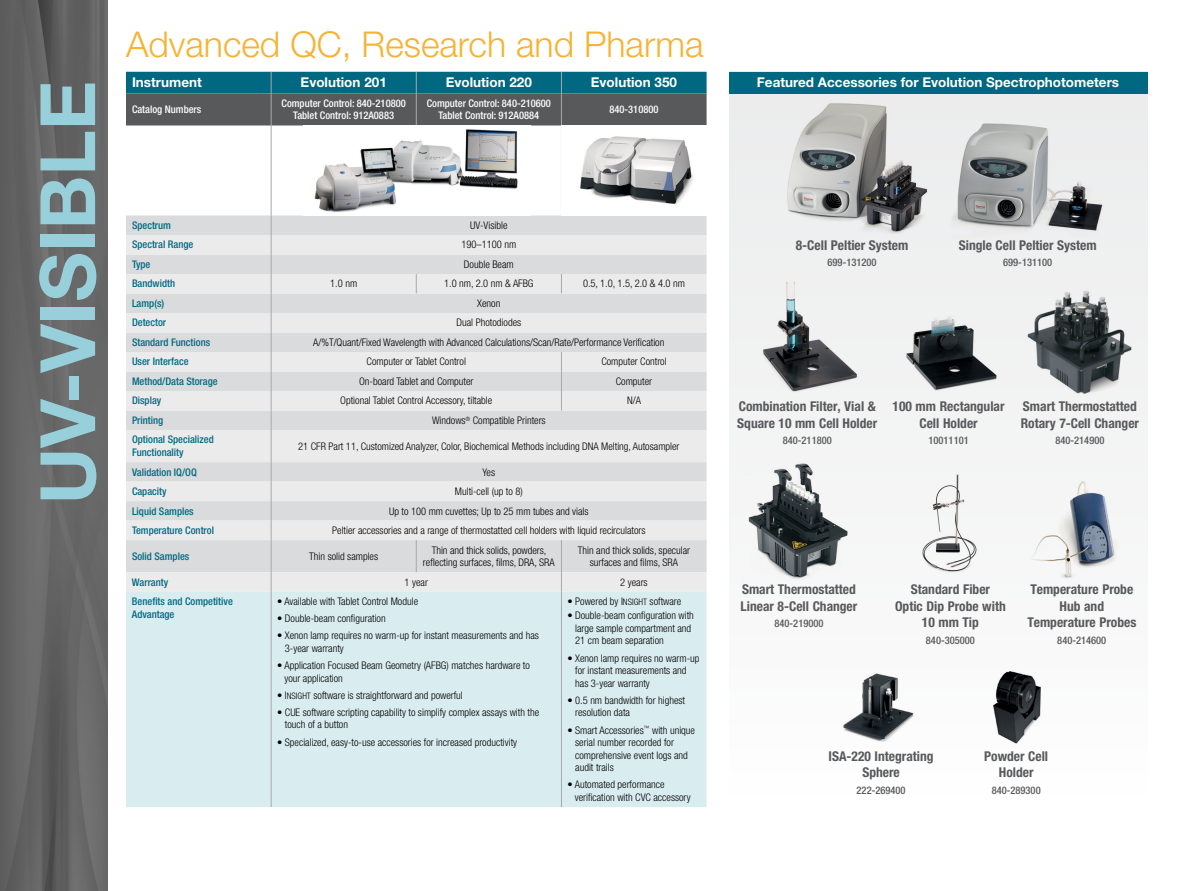
<style>
.page{position:relative;width:1188px;height:891px;background:#fff}
.page>*{position:absolute;margin:0;border:0;box-sizing:border-box;transform-origin:0 0}
.t1{font:700 76.5px "Helvetica Neue LT Std";color:#97d0db}
.t2{font:300 35.7px "Helvetica Neue LT Std";color:#f6b333}
.t3{font:700 condensed 13.5px/16.5px "Helvetica Neue LT Std";color:#58595b;text-align:center}
.t4{font:700 13.5px "Helvetica Neue LT Std";color:#fff}
.t5{font:300 condensed 10.5px/12.6px "Helvetica Neue LT Std";color:#000}
.t6{font:500 condensed 10.5px/12.6px "Helvetica Neue LT Std";color:#006880}
.t7{font:500 condensed 10.5px/12.6px "Helvetica Neue LT Std";color:#fff;text-align:center}
.t8{font:500 condensed 10.5px "Helvetica Neue LT Std";color:#58595b}
.s1{font-family:"Helvetica Neue LT Std Lt Cn SC850";font-weight:400;font-stretch:normal}
.s2{font-family:"Helvetica Neue LT Std Lt Cn SC850";font-weight:400;font-stretch:normal;font-size:8.85px}
</style>
<div class="page">
<img style="left:0;top:0;width:108px;height:891px">
<div style="left:729px;top:72px;width:419px;height:731px;background:#f5f5f6"></div>
<div style="left:126px;top:215px;width:581px;height:20px;background:#dadbdc"></div>
<svg style="left:126px;top:235px;width:581px;height:357px;background:#e3e3e4"></svg>
<div style="left:126px;top:592px;width:581px;height:215px;background:#d9ecf0"></div>
<svg style="left:126px;top:72px;width:581px;height:53px;background:#355f6a"></svg>
<hr style="left:271px;top:93px;width:1px;height:32px;background:#a7a9ac">
<hr style="left:416px;top:93px;width:1px;height:32px;background:#a7a9ac">
<hr style="left:561px;top:93px;width:1px;height:32px;background:#a7a9ac">
<hr style="left:271px;top:125px;width:1px;height:90px;background:#a7a9ac">
<hr style="left:561px;top:125px;width:1px;height:90px;background:#a7a9ac">
<svg style="left:416px;top:274px;width:1px;height:19px"></svg>
<svg style="left:561px;top:274px;width:1px;height:19px"></svg>
<svg style="left:561px;top:352px;width:1px;height:58px"></svg>
<svg style="left:271px;top:215px;width:1px;height:215px"></svg>
<hr style="left:271px;top:430px;width:1px;height:32px;background:#a7a9ac">
<svg style="left:271px;top:462px;width:1px;height:78px"></svg>
<hr style="left:271px;top:540px;width:1px;height:32px;background:#a7a9ac">
<hr style="left:416px;top:540px;width:1px;height:32px;background:#a7a9ac">
<hr style="left:561px;top:540px;width:1px;height:32px;background:#a7a9ac">
<svg style="left:271px;top:572px;width:1px;height:20px"></svg>
<svg style="left:561px;top:572px;width:1px;height:20px"></svg>
<hr style="left:271px;top:592px;width:1px;height:215px;background:#a7a9ac">
<hr style="left:561px;top:592px;width:1px;height:215px;background:#a7a9ac">
<img style="left:314px;top:129px;width:204px;height:83px">
<img style="left:580px;top:136px;width:113px;height:68px">
<div style="left:729px;top:72px;width:418px;height:21px;background:#006880"></div>
<img style="left:763px;top:281px;width:94px;height:110px">
<img style="left:1027px;top:290px;width:105px;height:104px">
<img style="left:923px;top:475px;width:54px;height:96px">
<img style="left:907px;top:316px;width:89px;height:73px">
<img style="left:1032px;top:481px;width:83px;height:97px">
<img style="left:748px;top:463px;width:100px;height:116px">
<img style="left:750px;top:465px;width:56px;height:100px">
<img style="left:843px;top:673px;width:71px;height:69px">
<img style="left:844px;top:674px;width:69px;height:65px">
<img style="left:993px;top:671px;width:48px;height:73px">
<img style="left:994px;top:672px;width:46px;height:71px">
<img style="left:943px;top:108px;width:169px;height:130px">
<img style="left:781px;top:101px;width:149px;height:134px">
<img style="left:788px;top:104px;width:138px;height:127px">
<h1 class="t1" style="left:21px;top:504px;width:425px;rotate:-90deg">UV-VISIBLE</h1>
<h2 class="t2" style="left:126px;top:22px;width:579px">Advanced QC, Research and Pharma</h2>
<p class="t4" style="left:132px;top:74px;width:71px">Instrument</p>
<p class="t4" style="left:301px;top:74px;width:88px">Evolution 201</p>
<p class="t4" style="left:446px;top:74px;width:88px">Evolution 220</p>
<p class="t4" style="left:591px;top:74px;width:88px">Evolution 350</p>
<p class="t7" style="left:132px;top:103px;width:71px">Catalog Numbers</p>
<p class="t7" style="left:282px;top:97px;width:126px">Computer Control: 840-210800<br>Tablet Control: 912A0883</p>
<p class="t7" style="left:427px;top:97px;width:126px">Computer Control: 840-210600<br>Tablet Control: 912A0884</p>
<p class="t7" style="left:609px;top:103px;width:51px">840-310800</p>
<p class="t6" style="left:132px;top:219px;width:41px">Spectrum</p>
<p class="t5" style="left:470px;top:219px;width:39px">UV-Visible</p>
<p class="t6" style="left:132px;top:238px;width:63px">Spectral Range</p>
<p class="t5" style="left:461px;top:238px;width:56px">190–1100 nm</p>
<p class="t6" style="left:132px;top:258px;width:20px">Type</p>
<p class="t5" style="left:464px;top:258px;width:51px">Double Beam</p>
<p class="t6" style="left:132px;top:277px;width:45px">Bandwidth</p>
<p class="t5" style="left:330px;top:277px;width:28px">1.0 nm</p>
<p class="t5" style="left:444px;top:277px;width:91px">1.0 nm, 2.0 nm &amp; AFBG</p>
<p class="t5" style="left:583px;top:277px;width:104px">0.5, 1.0, 1.5, 2.0 &amp; 4.0 nm</p>
<p class="t6" style="left:132px;top:297px;width:34px">Lamp(s)</p>
<p class="t5" style="left:477px;top:297px;width:25px">Xenon</p>
<p class="t6" style="left:132px;top:316px;width:36px">Detector</p>
<p class="t5" style="left:457px;top:316px;width:66px">Dual Photodiodes</p>
<p class="t6" style="left:132px;top:336px;width:80px">Standard Functions</p>
<p class="t5" style="left:313px;top:336px;width:353px">A/%T/Quant/Fixed Wavelength with Advanced Calculations/Scan/Rate/Performance Verification</p>
<p class="t6" style="left:132px;top:355px;width:58px">User Interface</p>
<p class="t5" style="left:367px;top:355px;width:101px">Computer or Tablet Control</p>
<p class="t5" style="left:601px;top:355px;width:67px">Computer Control</p>
<p class="t6" style="left:132px;top:375px;width:87px">Method/Data Storage</p>
<p class="t5" style="left:359px;top:375px;width:116px">On-board Tablet and Computer</p>
<p class="t5" style="left:616px;top:375px;width:38px">Computer</p>
<p class="t6" style="left:132px;top:394px;width:31px">Display</p>
<p class="t5" style="left:340px;top:394px;width:154px">Optional Tablet Control Accessory, tiltable</p>
<p class="t5" style="left:627px;top:394px;width:15px">N/A</p>
<p class="t6" style="left:132px;top:414px;width:33px">Printing</p>
<p class="t5" style="left:432px;top:414px;width:115px">Windows<sup>®</sup> Compatible Printers</p>
<p class="t6" style="left:132px;top:433px;width:83px">Optional Specialized<br>Functionality</p>
<p class="t5" style="left:298px;top:440px;width:383px">21 CFR Part 11, Customized Analyzer, Color, Biochemical Methods including DNA Melting, Autosampler</p>
<p class="t6" style="left:132px;top:465px;width:66px">Validation IQ/OQ</p>
<p class="t5" style="left:483px;top:465px;width:14px">Yes</p>
<p class="t6" style="left:132px;top:485px;width:36px">Capacity</p>
<p class="t5" style="left:455px;top:485px;width:69px">Multi-cell (up to 8)</p>
<p class="t6" style="left:132px;top:504px;width:63px">Liquid Samples</p>
<p class="t5" style="left:389px;top:504px;width:201px">Up to 100 mm cuvettes; Up to 25 mm tubes and vials</p>
<p class="t6" style="left:132px;top:524px;width:84px">Temperature Control</p>
<p class="t5" style="left:332px;top:524px;width:315px">Peltier accessories and a range of thermostatted cell holders with liquid recirculators</p>
<p class="t6" style="left:132px;top:550px;width:59px">Solid Samples</p>
<p class="t5" style="left:309px;top:550px;width:70px">Thin solid samples</p>
<p class="t5" style="left:423px;top:543px;width:133px;text-align:center">Thin and thick solids, powders, reflecting surfaces, films, DRA, SRA</p>
<p class="t5" style="left:578px;top:543px;width:114px;text-align:center">Thin and thick solids, specular surfaces and films, SRA</p>
<p class="t6" style="left:132px;top:576px;width:38px">Warranty</p>
<p class="t5" style="left:405px;top:576px;width:25px">1 year</p>
<p class="t5" style="left:620px;top:576px;width:29px">2 years</p>
<p class="t6" style="left:132px;top:595px;width:102px">Benefits and Competitive<br>Advantage</p>
<p class="t5" style="left:277px;top:595px;width:143px">• Available with Tablet Control Module</p>
<p class="t5" style="left:567px;top:595px;width:115px">• Powered by <span class="s1">I</span><span class="s2">NSIGHT</span> software</p>
<p class="t5" style="left:575px;top:609px;width:120px;text-indent:-8px">• Double-beam configuration with large sample compartment and<br>21 cm beam separation</p>
<p class="t5" style="left:575px;top:651px;width:126px;text-indent:-8px">• Xenon lamp requires no warm-up for instant measurements and has 3-year warranty</p>
<p class="t5" style="left:575px;top:694px;width:111px;text-indent:-8px">• 0.5 nm bandwidth for highest resolution data</p>
<p class="t5" style="left:575px;top:724px;width:121px;text-indent:-8px">• Smart Accessories<sup>™</sup> with unique serial number recorded for comprehensive event logs and audit trails</p>
<p class="t5" style="left:575px;top:778px;width:117px;text-indent:-7px">• Automated performance verification with CVC accessory</p>
<p class="t5" style="left:277px;top:612px;width:110px">• Double-beam configuration</p>
<p class="t5" style="left:285px;top:629px;width:256px;text-indent:-8px">• Xenon lamp requires no warm-up for instant measurements and has<br>3-year warranty</p>
<p class="t5" style="left:285px;top:659px;width:247px;text-indent:-7px">• Application Focused Beam Geometry (AFBG) matches hardware to your application</p>
<p class="t5" style="left:277px;top:689px;width:187px">• <span class="s1">I</span><span class="s2">NSIGHT</span> software is straightforward and powerful</p>
<p class="t5" style="left:285px;top:706px;width:256px;text-indent:-8px">• CUE software scripting capability to simplify complex assays with the touch of a button</p>
<p class="t5" style="left:277px;top:736px;width:241px">• Specialized, easy-to-use accessories for increased productivity</p>
<p class="t4" style="left:757px;top:74px;width:364px">Featured Accessories for Evolution Spectrophotometers</p>
<p class="t3" style="left:796px;top:237px;width:114px">8-Cell Peltier System</p>
<p class="t8" style="left:828px;top:256px;width:51px">699-131200</p>
<p class="t3" style="left:959px;top:237px;width:139px">Single Cell Peltier System</p>
<p class="t8" style="left:1003px;top:256px;width:51px">699-131100</p>
<p class="t3" style="left:737px;top:398px;width:142px;text-align:left">Combination Filter, Vial &amp;<br>Square 10 mm Cell Holder</p>
<p class="t8" style="left:783px;top:434px;width:51px">840-211800</p>
<p class="t3" style="left:893px;top:398px;width:114px">100 mm Rectangular<br>Cell Holder</p>
<p class="t8" style="left:928px;top:434px;width:42px">10011101</p>
<p class="t3" style="left:1021px;top:398px;width:120px;text-align:left">Smart Thermostatted<br>Rotary 7-Cell Changer</p>
<p class="t8" style="left:1055px;top:434px;width:51px">840-214900</p>
<p class="t3" style="left:741px;top:581px;width:118px;text-align:left">Smart Thermostatted<br>Linear 8-Cell Changer</p>
<p class="t8" style="left:774px;top:617px;width:51px">840-219000</p>
<p class="t3" style="left:895px;top:581px;width:112px">Standard Fiber<br>Optic Dip Probe with<br>10 mm Tip</p>
<p class="t8" style="left:926px;top:634px;width:51px">840-305000</p>
<p class="t3" style="left:1027px;top:581px;width:110px">Temperature Probe<br>Hub and<br>Temperature Probes</p>
<p class="t8" style="left:1057px;top:634px;width:51px">840-214600</p>
<p class="t3" style="left:829px;top:748px;width:106px">ISA-220 Integrating<br>Sphere</p>
<p class="t8" style="left:857px;top:784px;width:51px">222-269400</p>
<p class="t3" style="left:984px;top:748px;width:66px">Powder Cell<br>Holder</p>
<p class="t8" style="left:992px;top:784px;width:51px">840-289300</p>
</div>
